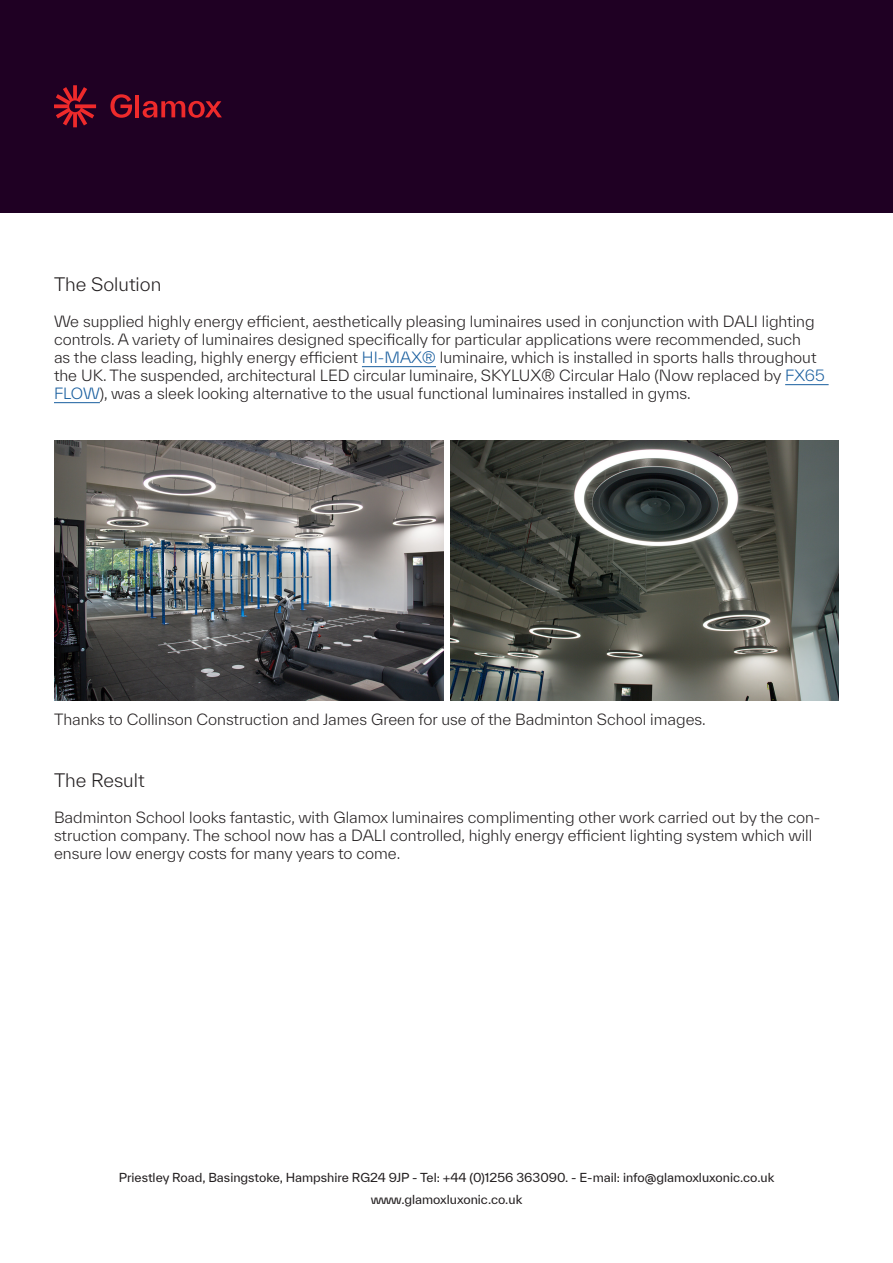
<style>
.page{position:relative;width:893px;height:1263px;background:#fff}
.page>*{position:absolute;margin:0;border:0;box-sizing:border-box;transform-origin:0 0}
.t1{font:300 18px "TWK Everett";color:#231f20}
.t2{font:300 15px/18px "TWK Everett";color:#231f20}
.t3{font:12px "TWK Everett";color:#231f20}
.s1{color:#175d9e}
</style>
<div class="page">
<div style="left:0;top:0;width:893px;height:213px;background:#1f0023"></div>
<hr style="left:362px;top:366px;width:74px;height:1px;background:#175d9e">
<hr style="left:785px;top:384px;width:44px;height:1px;background:#175d9e">
<hr style="left:54px;top:402px;width:46px;height:1px;background:#175d9e">
<img style="left:450px;top:441px;width:389px;height:259px">
<img style="left:54px;top:441px;width:389px;height:259px">
<svg style="left:54px;top:85px;width:42px;height:42px"></svg>
<hr style="left:135px;top:95px;width:4px;height:22px;background:#ee2a2b">
<svg style="left:143px;top:101px;width:79px;height:17px"></svg>
<svg style="left:110px;top:94px;width:22px;height:24px"></svg>
<p class="t1" style="left:54px;top:273px;width:109px">The Solution</p>
<p class="t2" style="left:54px;top:313px;width:772px">We supplied highly energy efficient, aesthetically pleasing luminaires used in conjunction with DALI lighting controls. A variety of luminaires designed specifically for particular applications were recommended, such<br>as the class leading, highly energy efficient <span class="s1">HI-MAX®</span> luminaire, which is installed in sports halls throughout the UK. The suspended, architectural LED circular luminaire, SKYLUX® Circular Halo (Now replaced by <span class="s1">FX65<br>FLOW</span>), was a sleek looking alternative to the usual functional luminaires installed in gyms.</p>
<p class="t2" style="left:54px;top:710px;width:653px">Thanks to Collinson Construction and James Green for use of the Badminton School images.</p>
<p class="t1" style="left:54px;top:768px;width:92px">The Result</p>
<p class="t2" style="left:54px;top:808px;width:768px">Badminton School looks fantastic, with Glamox luminaires complimenting other work carried out by the con&shy;struction company. The school now has a DALI controlled, highly energy efficient lighting system which will ensure low energy costs for many years to come.</p>
<p class="t3" style="left:119px;top:1169px;width:657px">Priestley Road, Basingstoke, Hampshire RG24 9JP - Tel: +44 (0)1256 363090. - E-mail: info@glamoxluxonic.co.uk</p>
<p class="t3" style="left:371px;top:1191px;width:153px">www.glamoxluxonic.co.uk</p>
</div>
